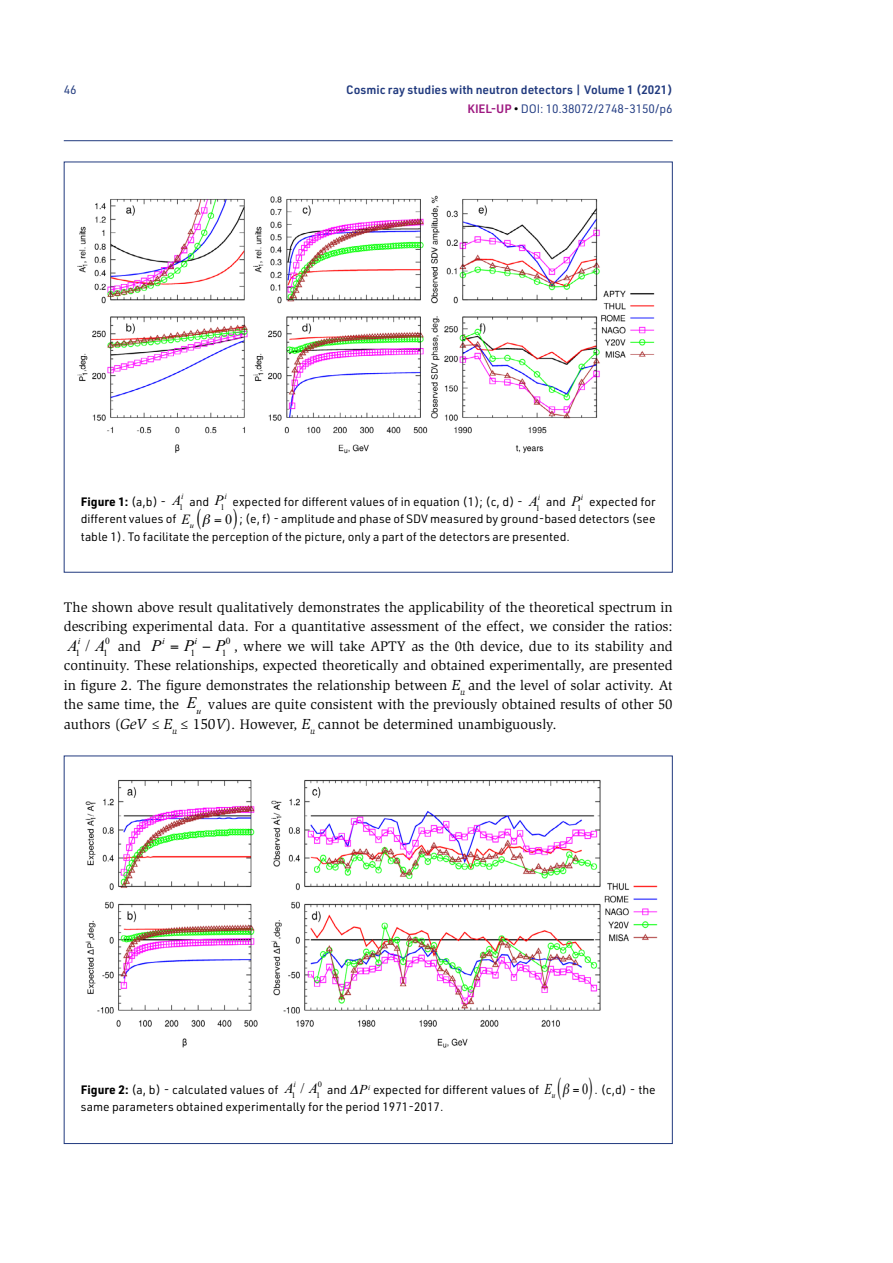
<style>
.page{position:relative;width:893px;height:1263px;background:#fff}
.page>*{position:absolute;margin:0;border:0;box-sizing:border-box;transform-origin:0 0}
.t1{font:16.2px "Times New Roman PS Italic MT43";color:#000}
.t2{font:16.2px "Times New Roman PS Italic MT42";color:#000}
.t3{font:16.2px "Times New Roman PSMT10";color:#000}
.t4{font:16.2px "Times New Roman PS Italic MT34";color:#000}
.t5{font:15.15px "Times New Roman PS Italic MT41";color:#000;scale:.8 1}
.t6{font:15.15px "Times New Roman PSMT3";color:#000;scale:.8 1}
.t7{font:14.4px "Times New Roman PS Italic MT35";color:#000}
.t8{font:14.4px "Times New Roman PS Italic MT36";color:#000}
.t9{font:14.4px "Times New Roman PS Italic MT37";color:#000}
.t10{font:14.4px "Times New Roman PS Italic MT38";color:#000}
.t11{font:14.4px "Times New Roman PS Italic MT40";color:#000}
.t12{font:14.4px "Times New Roman PSMT9";color:#000}
.Fließtext_Slimbach{font:14.25px/19.5px "Slimbach Std";color:#000}
.t13{font:14.1px "Times New Roman PS Italic MT39";color:#000}
.t14{font:14.1px "Times New Roman PSMT3";color:#000}
.BU_Din_8pt{font:12px/17.2px "URWDIN";color:#000}
.t15{font:600 12px/19.5px "URWDIN";color:#213a7e;text-align:right}
.BU_Din_8pt-2{font:700 12px "URWDIN";color:#000}
.t16{font:12px "URWDIN";color:#213a7e}
.t17{font:9.45px "Times New Roman PSMT10";color:#000}
.t18{font:9.45px/12.5px "Times New Roman PS Italic MT43";color:#000;text-align:center}
.t19{font:9.45px "Times New Roman PSMT11";color:#000}
.t20{font:8.85px "Times New Roman PS Italic MT41";color:#000;scale:.8 1}
.t21{font:8.4px "Times New Roman PSMT3";color:#000}
.t22{font:8.4px "Times New Roman PSMT9";color:#000}
.t23{font:8.25px "Times New Roman PS Italic MT39";color:#000}
.s1{color:#9e1981}
.s2{font-weight:400;font-size:9px;color:#000}
.s3{font-weight:400;color:#223c83}
.s4{font-weight:400}
.s5{font-style:italic;font-size:15px}
.s6{font-family:"Times New Roman PSMT11"}
.s7{font-size:15px}
.s8{font-family:"Times New Roman PS Italic MT33";font-size:13.5px}
.s9{font-weight:700}
</style>
<div class="page">
<hr style="left:64px;top:140px;width:609px;height:1px;background:#213a7e">
<img style="left:77px;top:195px;width:578px;height:259px">
<img style="left:85px;top:779px;width:573px;height:269px">
<p class="t16" style="left:64px;top:81px;width:14px">46</p>
<p class="t15" style="left:346px;top:79px;width:328px">Cosmic ray studies with neutron detectors | Volume 1 (2021)<br><span class="s1">KIEL-UP</span> <span class="s2">•</span> <span class="s3">DOI: 10.38072/2748-3150/p6</span></p>
<p class="BU_Din_8pt-2" style="left:81px;top:494px;width:87px">Figure 1: <span class="s4">(a,b) -</span></p>
<p class="t7" style="left:172px;top:491px;width:13px">A<sup>i</sup></p>
<p class="BU_Din_8pt" style="left:189px;top:493px;width:21px">and</p>
<p class="t8" style="left:215px;top:491px;width:13px">P<sup>i</sup></p>
<p class="t21" style="left:221px;top:501px;width:6px">1</p>
<p class="BU_Din_8pt" style="left:233px;top:493px;width:292px">expected for different values of in equation (1); (c, d) -</p>
<p class="t9" style="left:529px;top:492px;width:13px">A<sup>i</sup></p>
<p class="BU_Din_8pt" style="left:546px;top:493px;width:21px">and</p>
<p class="t10" style="left:572px;top:492px;width:13px">P<sup>i</sup></p>
<p class="t21" style="left:577px;top:503px;width:6px">1</p>
<p class="BU_Din_8pt" style="left:589px;top:493px;width:68px">expected for</p>
<p class="t21" style="left:179px;top:501px;width:6px">1</p>
<p class="t21" style="left:536px;top:503px;width:6px">1</p>
<p class="BU_Din_8pt" style="left:81px;top:510px;width:576px;text-indent:159px">; (e, f) - amplitude and phase of SDV measured by ground-based detectors (see table 1). To facilitate the perception of the picture, only a part of the detectors are presented.</p>
<p class="BU_Din_8pt" style="left:81px;top:510px;width:97px">different values of</p>
<p class="t13" style="left:181px;top:509px;width:10px">E</p>
<p class="t14" style="left:225px;top:509px;width:9px">0</p>
<p class="t23" style="left:190px;top:520px;width:6px">u</p>
<p class="Fließtext_Slimbach" style="left:64px;top:597px;width:610px">The shown above result qualitatively demonstrates the applicability of the theoretical spectrum in describing experimental data. For a quantitative assessment of the effect, we consider the ratios:</p>
<p class="t2" style="left:68px;top:634px;width:39px">A A</p>
<p class="t19" style="left:226px;top:634px;width:6px">0</p>
<p class="Fließtext_Slimbach" style="left:64px;top:636px;width:610px;text-align:justify;text-indent:170px">, where we will take APTY as the 0th device, due to its stability and continuity. These relationships, expected theoretically and obtained experimentally, are presented in figure 2. The figure demonstrates the relationship between <span class="s5">E</span><sub>u</sub> and the level of solar activity. At the same time, the</p>
<p class="t17" style="left:105px;top:634px;width:6px">0</p>
<p class="Fließtext_Slimbach" style="left:118px;top:636px;width:25px">and</p>
<p class="t1" style="left:152px;top:634px;width:11px">P</p>
<p class="t1" style="left:184px;top:634px;width:43px">P −P</p>
<p class="t3" style="left:78px;top:635px;width:14px">/<sup>i</sup></p>
<p class="t17" style="left:76px;top:647px;width:6px">1</p>
<p class="t17" style="left:103px;top:647px;width:6px">1</p>
<p class="t18" style="left:162px;top:634px;width:4px">i</p>
<p class="t18" style="left:190px;top:634px;width:8px">i<br><span class="s6">1</span></p>
<p class="t19" style="left:222px;top:647px;width:6px">1</p>
<p class="t4" style="left:187px;top:692px;width:16px">E<sub>u</sub></p>
<p class="Fließtext_Slimbach" style="left:64px;top:695px;width:610px;text-indent:144px">values are quite consistent with the previously obtained results of other 50 authors (<span class="s5">GeV ≤ E</span><sub>u</sub> <span class="s5">≤</span> <span class="s7">150</span><span class="s5">V</span>). However, <span class="s5">E</span><sub>u</sub> cannot be determined unambiguously.</p>
<p class="t22" style="left:318px;top:1078px;width:6px">0</p>
<p class="t12" style="left:294px;top:1079px;width:12px">/<sup>i</sup></p>
<p class="t22" style="left:292px;top:1089px;width:6px">1</p>
<p class="t22" style="left:316px;top:1089px;width:6px">1</p>
<p class="BU_Din_8pt" style="left:327px;top:1081px;width:214px">and <span class="s8">Ρ</span><sup>i</sup> expected for different values of</p>
<p class="t5" style="left:544px;top:1078px;width:11px">E</p>
<p class="t6" style="left:582px;top:1078px;width:9px">0</p>
<p class="t20" style="left:552px;top:1089px;width:6px">u</p>
<p class="BU_Din_8pt" style="left:81px;top:1081px;width:199px"><span class="s9">Figure 2:</span> (a, b) - calculated values of</p>
<p class="t11" style="left:285px;top:1078px;width:35px">A A</p>
<p class="BU_Din_8pt" style="left:595px;top:1081px;width:63px">. (c,d) - the</p>
<p class="BU_Din_8pt" style="left:81px;top:1098px;width:364px">same parameters obtained experimentally for the period 1971-2017.</p>
</div>
